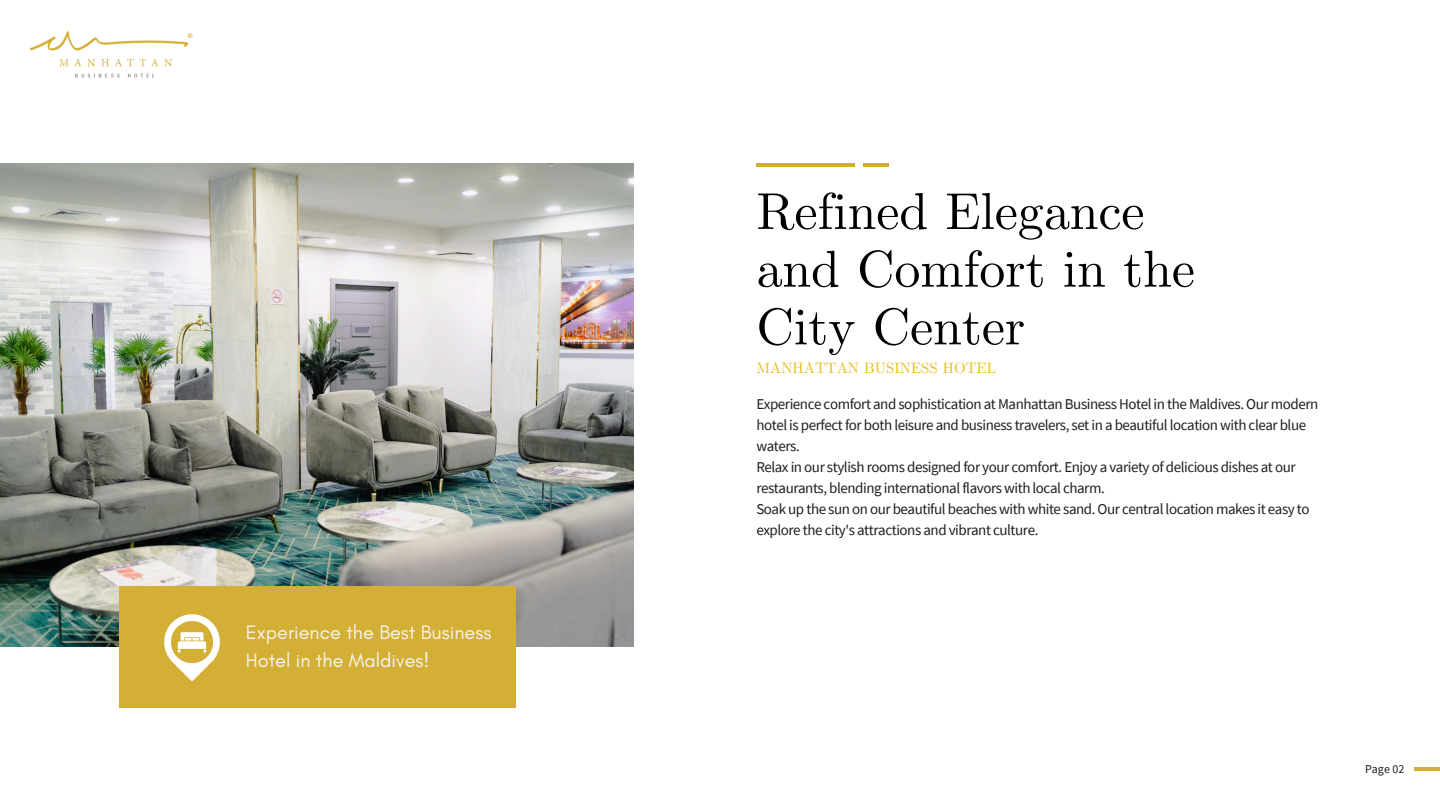
<style>
.page{position:relative;width:1440px;height:810px;background:#fff}
.page>*{position:absolute;margin:0;border:0;box-sizing:border-box;transform-origin:0 0}
.t1{font:51.9px/57.7px "CMU Serif";color:#000}
.t2{font:19.9px/27.8px "Glacial Indifference";color:#f4f2f1}
.t3{font:15px/21px "Source Sans Pro";letter-spacing:-.03em;color:#201e1e}
.t4{font:15px "CMU Serif";color:#e4bf15}
.t5{font:12px "Source Sans Pro";color:#201e1e}
</style>
<div class="page">
<hr style="left:1414px;top:768px;width:26px;height:3px;background:#d4af36">
<img style="left:0;top:163px;width:634px;height:483px">
<hr style="left:756px;top:163px;width:98px;height:4px;background:#d4af36">
<hr style="left:864px;top:163px;width:25px;height:4px;background:#d4af36">
<div style="left:119px;top:586px;width:396px;height:121px;background:#d4af36"></div>
<img style="left:30px;top:31px;width:162px;height:47px">
<svg style="left:164px;top:614px;width:56px;height:67px"></svg>
<h3 class="t2" style="left:246px;top:618px;width:247px">Experience the Best Business<br>Hotel in the Maldives!</h3>
<p class="t1" style="left:756px;top:186px;width:440px">Refined Elegance and Comfort in the<br>City Center</p>
<h1 class="t4" style="left:756px;top:359px;width:241px">MANHATTAN BUSINESS HOTEL</h1>
<h2 class="t3" style="left:756px;top:393px;width:563px">Experience comfort and sophistication at Manhattan Business Hotel in the Maldives. Our modern hotel is perfect for both leisure and business travelers, set in a beautiful location with clear blue waters.<br>Relax in our stylish rooms designed for your comfort. Enjoy a variety of delicious dishes at our restaurants, blending international flavors with local charm.<br>Soak up the sun on our beautiful beaches with white sand. Our central location makes it easy to explore the city's attractions and vibrant culture.</h2>
<h4 class="t5" style="left:1365px;top:761px;width:41px">Page 02</h4>
</div>
